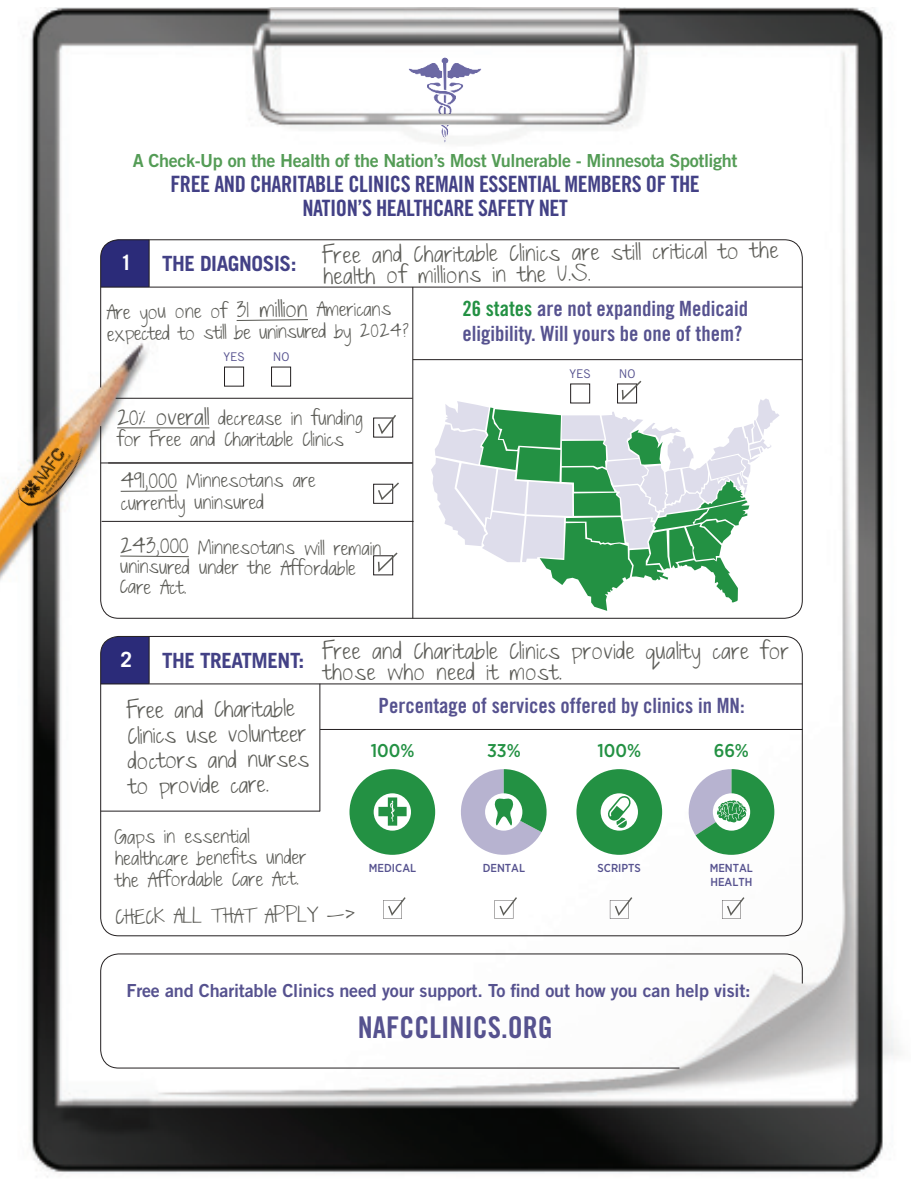
<style>
.page{position:relative;width:918px;height:1188px;background:#fff}
.page>*{position:absolute;margin:0;border:0;box-sizing:border-box;transform-origin:0 0}
.t1{font:30px "Trade Gothic LT Std Bd Cn 20";color:#56528f}
.t2{font:22.5px/24px "Trade Gothic LT Std Bd Cn 20";letter-spacing:-.02em;color:#434186;text-align:center}
.t3{font:21px/25.2px "Just The Way You Are";letter-spacing:.02em;color:#5d5d58}
.t4{font:21px/25.2px "Trade Gothic LT Std Bd Cn 20";color:#56528f}
.t5{font:700 21px "Trade Gothic LT Std";letter-spacing:-.02em;color:#434186}
.t6{font:700 21px "Trade Gothic LT Std";color:#fff}
.t7{font:500 18.45px "Gotham Narrow";color:#239143}
.t8{font:18px/21.6px "Just The Way You Are";color:#5d5d58}
.t9{font:18px "Trade Gothic LT Std Bd 2";letter-spacing:-.01em;color:#56528f}
.t10{font:18px "Trade Gothic LT Std Bd 2";letter-spacing:-.02em;color:#549c56}
.t11{font:12px "Trade Gothic LT Std";color:#56528f}
.t12{font:500 11.55px/13.8px "Gotham Narrow";color:#56528f}
.s1{font-size:19.5px}
.s2{font-size:21px}
.s3{color:#239143}
</style>
<div class="page">
<img style="left:0;top:8px;width:899px;height:1169px">
<img style="left:404px;top:55px;width:78px;height:59px">
<img style="left:404px;top:125px;width:78px;height:34px">
<svg style="left:101px;top:240px;width:48px;height:47px;background:#2f2e78"></svg>
<svg style="left:101px;top:637px;width:48px;height:47px;background:#2e2e78"></svg>
<svg style="left:100px;top:954px;width:703px;height:114px"></svg>
<hr style="left:101px;top:287px;width:701px;height:1px;background:#231f20">
<hr style="left:101px;top:684px;width:701px;height:1px;background:#231f20">
<hr style="left:413px;top:359px;width:389px;height:1px;background:#231f20">
<hr style="left:320px;top:684px;width:1px;height:127px;background:#231f20">
<hr style="left:413px;top:287px;width:1px;height:331px;background:#231f20">
<hr style="left:320px;top:729px;width:482px;height:1px;background:#231f20">
<hr style="left:101px;top:811px;width:219px;height:1px;background:#231f20">
<hr style="left:101px;top:463px;width:312px;height:1px;background:#231f20">
<hr style="left:149px;top:637px;width:1px;height:47px;background:#231f20">
<hr style="left:149px;top:240px;width:1px;height:47px;background:#231f20">
<hr style="left:116px;top:398px;width:297px;height:1px;background:#231f20">
<hr style="left:102px;top:521px;width:312px;height:1px;background:#231f20">
<div style="left:224px;top:367px;width:20px;height:19px;border:1px solid #231f20"></div>
<div style="left:271px;top:367px;width:20px;height:19px;border:1px solid #231f20"></div>
<hr style="left:117px;top:427px;width:92px;height:1px;background:#5d5d58">
<svg style="left:120px;top:490px;width:59px;height:2px"></svg>
<svg style="left:119px;top:555px;width:71px;height:3px"></svg>
<svg style="left:236px;top:319px;width:73px;height:3px"></svg>
<div style="left:373px;top:418px;width:20px;height:19px;border:1px solid #231f20"></div>
<svg style="left:377px;top:413px;width:21px;height:23px"></svg>
<div style="left:373px;top:556px;width:20px;height:19px;border:1px solid #231f20"></div>
<svg style="left:377px;top:551px;width:22px;height:23px"></svg>
<div style="left:373px;top:484px;width:20px;height:20px;border:1px solid #231f20"></div>
<svg style="left:377px;top:481px;width:24px;height:21px"></svg>
<img style="left:13px;top:431px;width:76px;height:84px">
<div style="left:350px;top:769px;width:85px;height:86px;background:#239143;border-radius:43px"></div>
<div style="left:374px;top:793px;width:37px;height:38px;background:#fff;border-radius:50%"></div>
<div style="left:576px;top:769px;width:86px;height:86px;background:#239143;border-radius:43px"></div>
<div style="left:601px;top:793px;width:37px;height:38px;background:#fff;border-radius:50%"></div>
<svg style="left:722px;top:897px;width:22px;height:22px"></svg>
<svg style="left:495px;top:897px;width:22px;height:22px"></svg>
<svg style="left:607px;top:795px;width:24px;height:34px"></svg>
<svg style="left:610px;top:897px;width:22px;height:22px"></svg>
<svg style="left:455px;top:769px;width:92px;height:92px"></svg>
<svg style="left:383px;top:897px;width:23px;height:22px"></svg>
<svg style="left:683px;top:769px;width:91px;height:86px"></svg>
<svg style="left:378px;top:797px;width:29px;height:29px"></svg>
<svg style="left:431px;top:379px;width:349px;height:232px"></svg>
<p class="t10" style="left:133px;top:149px;width:606px">A Check-Up on the Health of the Nation’s Most Vulnerable - Minnesota Spotlight</p>
<p class="t2" style="left:170px;top:172px;width:531px">FREE AND CHARITABLE CLINICS REMAIN ESSENTIAL MEMBERS OF THE<br>NATION’S HEALTHCARE SAFETY NET</p>
<p class="t6" style="left:120px;top:249px;width:13px">1</p>
<p class="t5" style="left:162px;top:251px;width:136px">THE DIAGNOSIS:</p>
<p class="t3" style="left:323px;top:247px;width:457px;line-height:20.4px;rotate:-1deg">Free and Charitable Clinics are still critical to the health of millions in the <span class="s1">U.S.</span></p>
<p class="t8" style="left:106px;top:302px;width:303px;rotate:-1deg">Are you one of <span class="s2">31 million</span> Americans expected to still be uninsured by 2024?</p>
<p class="t11" style="left:223px;top:350px;width:23px">YES</p>
<p class="t11" style="left:273px;top:350px;width:18px">NO</p>
<p class="t8" style="left:117px;top:408px;width:247px"><span class="s2">20% overall</span> decrease in funding for Free and Charitable Clinics</p>
<p class="t3" style="left:120px;top:469px;width:58px;rotate:-1deg">491,000</p>
<p class="t8" style="left:121px;top:470px;width:197px;line-height:22px;text-indent:66px">Minnesotans are currently uninsured</p>
<p class="t3" style="left:121px;top:533px;width:70px;rotate:1deg">243,000</p>
<p class="t8" style="left:198px;top:537px;width:185px">Minnesotans will remain</p>
<p class="t8" style="left:120px;top:557px;width:238px">uninsured under the Affordable</p>
<p class="t8" style="left:120px;top:577px;width:69px">Care Act.</p>
<p class="t4" style="left:462px;top:295px;width:287px"><span class="s3">26 states</span> are not expanding Medicaid eligibility. Will yours be one of them?</p>
<p class="t11" style="left:569px;top:367px;width:23px">YES</p>
<p class="t11" style="left:619px;top:367px;width:18px">NO</p>
<p class="t6" style="left:120px;top:646px;width:13px">2</p>
<p class="t5" style="left:162px;top:648px;width:144px">THE TREATMENT:</p>
<p class="t3" style="left:127px;top:699px;width:183px;rotate:-1deg">Free and Charitable<br>Clinics use volunteer doctors and nurses to provide care.</p>
<p class="t3" style="left:323px;top:641px;width:468px;line-height:21.1px">Free and Charitable Clinics provide quality care for those who need it most.</p>
<p class="t4" style="left:379px;top:692px;width:368px">Percentage of services offered by clinics in MN:</p>
<p class="t7" style="left:371px;top:738px;width:45px">100%</p>
<p class="t7" style="left:487px;top:738px;width:35px">33%</p>
<p class="t7" style="left:597px;top:738px;width:45px">100%</p>
<p class="t7" style="left:714px;top:738px;width:37px">66%</p>
<p class="t8" style="left:115px;top:826px;width:193px">Gaps in essential healthcare benefits under the Affordable Care Act.</p>
<p class="t8" style="left:116px;top:906px;width:241px"><span class="s1">C</span>HECK ALL THAT APPLY <sup>_</sup><span class="s1">&gt;</span></p>
<p class="t12" style="left:369px;top:861px;width:49px">MEDICAL</p>
<p class="t12" style="left:483px;top:861px;width:44px">DENTAL</p>
<p class="t12" style="left:598px;top:861px;width:45px">SCRIPTS</p>
<p class="t12" style="left:710px;top:861px;width:45px">MENTAL<br>HEALTH</p>
<p class="t9" style="left:127px;top:979px;width:626px">Free and Charitable Clinics need your support. To find out how you can help visit:</p>
<p class="t1" style="left:358px;top:1009px;width:196px">NAFCCLINICS.ORG</p>
</div>
